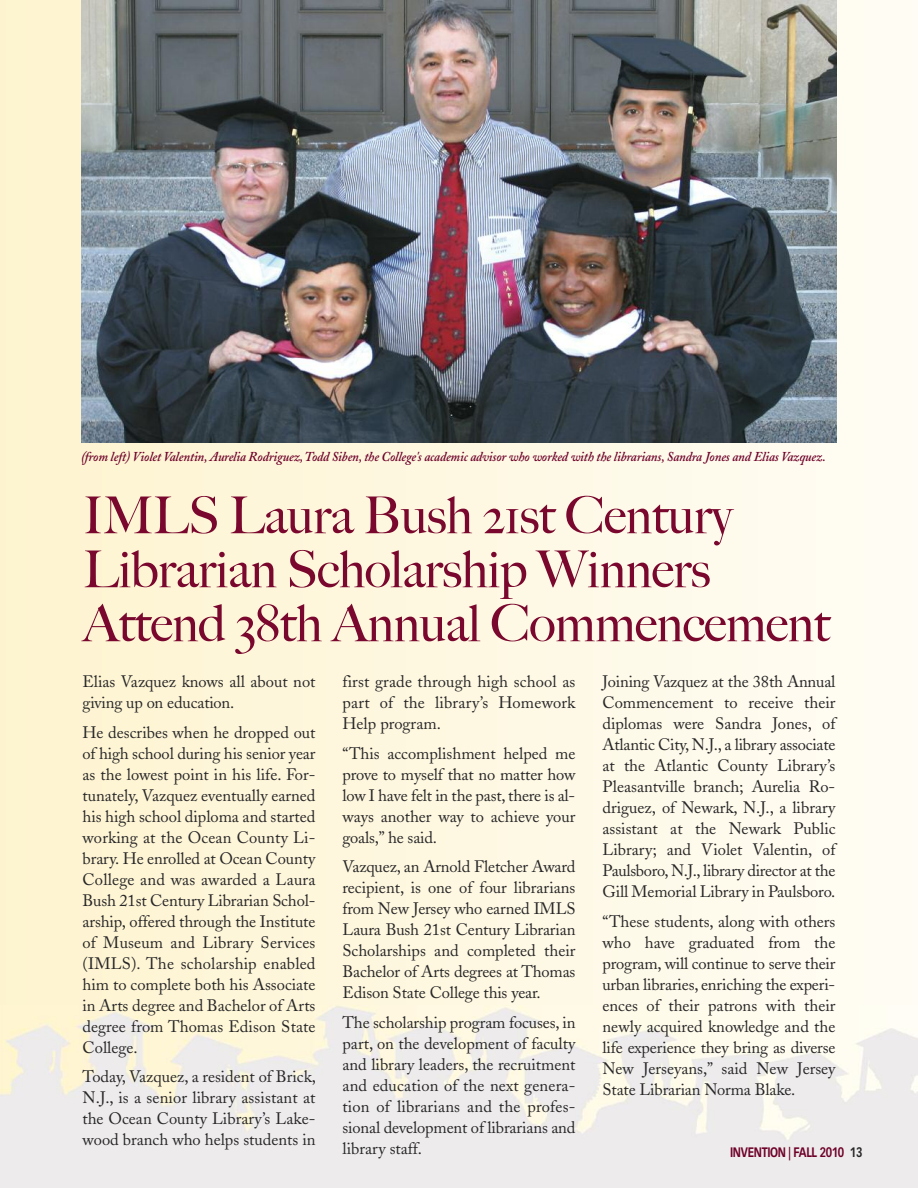
<style>
.page{position:relative;width:918px;height:1188px;background:#fff}
.page>*{position:absolute;margin:0;border:0;box-sizing:border-box;transform-origin:0 0}
.t1{font:500 51px/54px "Big Caslon";letter-spacing:-.01em;color:#7a072d}
.t2{font:16.5px/21px "Adobe Caslon";color:#272627;text-align:justify}
.t3{font:italic 600 13.5px "Adobe Caslon";letter-spacing:-.01em;color:#6e0028;scale:.95 1}
.t4{font:700 13.5px "Vectora LH";letter-spacing:-.03em;color:#6e0028;scale:.8 1}
.s1{color:#272627}
</style>
<div class="page">
<div style="left:0;top:0;width:918px;height:1188px;background:linear-gradient(to right,#fef4cf,#fffcf5)"></div>
<img style="left:81px;top:0;width:756px;height:443px">
<img style="left:0;top:1006px;width:918px;height:182px">
<p class="t3" style="left:81px;top:452px;width:785px">(from left) Violet Valentin, Aurelia Rodriguez,Todd Siben, the College's academic advisor who worked with the librarians, Sandra Jones and Elias Vazquez.</p>
<h1 class="t1" style="left:83px;top:489px;width:749px">IMLS Laura Bush 21st Century<br>Librarian Scholarship Winners<br>Attend 38th Annual Commencement</h1>
<p class="t2" style="left:82px;top:673px;width:235px">Elias Vazquez knows all about not giving up on education.</p>
<p class="t2" style="left:82px;top:724px;width:235px">He describes when he dropped out of high school during his senior year as the lowest point in his life. For&shy;tunately, Vazquez eventually earned his high school diploma and started working at the Ocean County Li&shy;brary. He enrolled at Ocean County College and was awarded a Laura Bush 21st Century Librarian Schol&shy;arship, offered through the Institute of Museum and Library Services (IMLS). The scholarship enabled him to complete both his Associate in Arts degree and Bachelor of Arts degree from Thomas Edison State College.</p>
<p class="t2" style="left:82px;top:1068px;width:235px">Today, Vazquez, a resident of Brick, N.J., is a senior library assistant at the Ocean County Library’s Lake&shy;wood branch who helps students in</p>
<p class="t2" style="left:602px;top:673px;width:235px">Joining Vazquez at the 38th Annual Commencement to receive their diplomas were Sandra Jones, of Atlantic City, N.J., a library associate at the Atlantic County Library’s Pleasantville branch; Aurelia Ro&shy;driguez, of Newark, N.J., a library assistant at the Newark Public Library; and Violet Valentin, of Paulsboro, N.J., library director at the Gill Memorial Library in Paulsboro.</p>
<p class="t2" style="left:602px;top:913px;width:235px">“These students, along with others who have graduated from the program, will continue to serve their urban libraries, enriching the experi&shy;ences of their patrons with their newly acquired knowledge and the life experience they bring as diverse New Jerseyans,” said New Jersey State Librarian Norma Blake.</p>
<p class="t2" style="left:342px;top:673px;width:234px">first grade through high school as part of the library’s Homework Help program.</p>
<p class="t2" style="left:342px;top:745px;width:235px">“This accomplishment helped me prove to myself that no matter how low I have felt in the past, there is al&shy;ways another way to achieve your goals,” he said.</p>
<p class="t2" style="left:342px;top:858px;width:235px">Vazquez, an Arnold Fletcher Award recipient, is one of four librarians from New Jersey who earned IMLS Laura Bush 21st Century Librarian Scholarships and completed their Bachelor of Arts degrees at Thomas Edison State College this year.</p>
<p class="t2" style="left:342px;top:1014px;width:235px">The scholarship program focuses, in part, on the development of faculty and library leaders, the recruitment and education of the next genera&shy;tion of librarians and the profes&shy;sional development of librarians and library staff.</p>
<p class="t4" style="left:730px;top:1146px;width:167px">INVENTION | FALL 2010 <span class="s1">13</span></p>
</div>
